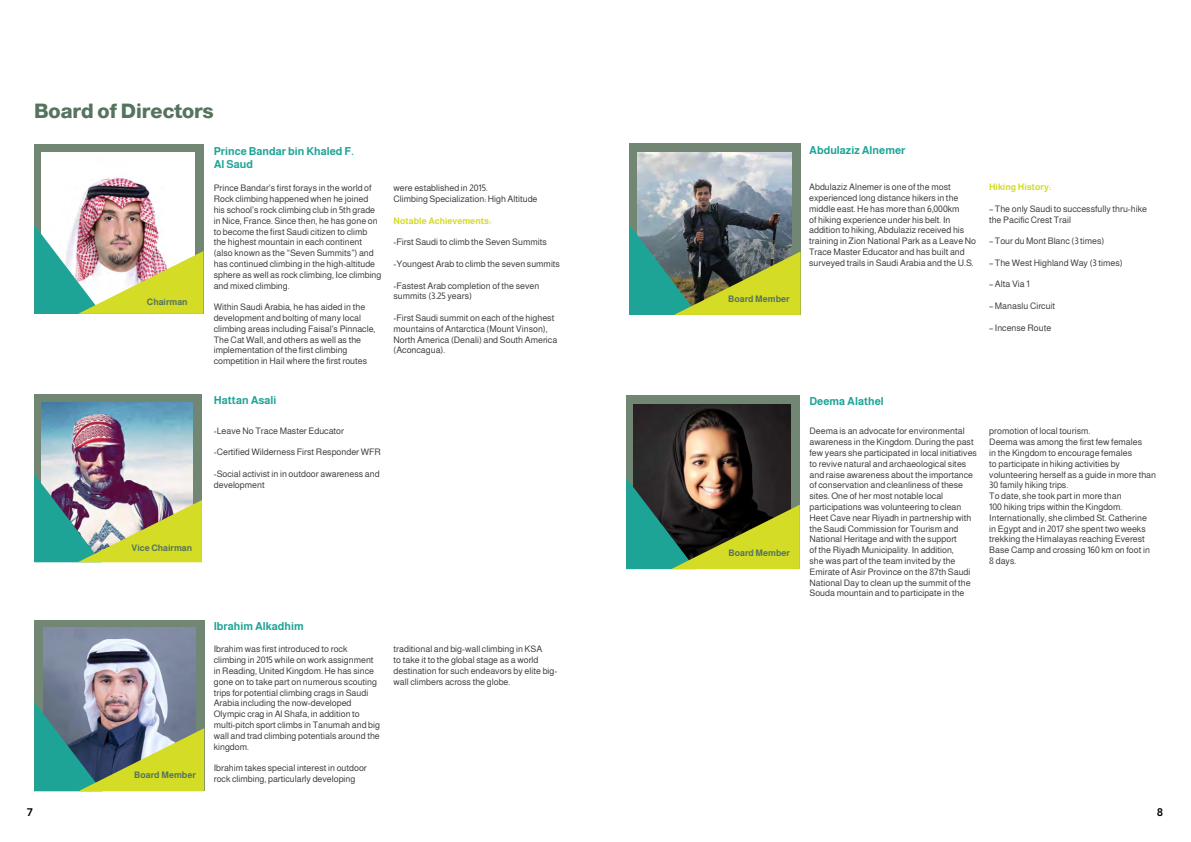
<style>
.page{position:relative;width:1191px;height:842px;background:#fff}
.page>*{position:absolute;margin:0;border:0;box-sizing:border-box;transform-origin:0 0}
.t1{font:800 20px "Almarai";color:#55745e}
.t2{font:700 12px "Bahij Janna";color:#000}
.t3{font:700 11px/13.2px "Almarai";color:#1da496}
.t4{font:9px/10.8px "Almarai";color:#414042}
.t5{font:700 9px "Almarai";color:#55745e}
.t6{font:700 9px "Almarai";color:#d4dc25}
</style>
<div class="page">
<div style="left:34px;top:144px;width:169px;height:170px;background:#718774"></div>
<img style="left:42px;top:153px;width:152px;height:72px">
<img style="left:34px;top:225px;width:169px;height:89px">
<div style="left:34px;top:394px;width:168px;height:168px;background:#718774"></div>
<img style="left:42px;top:403px;width:151px;height:71px">
<img style="left:34px;top:474px;width:168px;height:88px">
<div style="left:34px;top:620px;width:170px;height:170px;background:#718774"></div>
<div style="left:629px;top:144px;width:171px;height:171px;background:#718774"></div>
<img style="left:637px;top:152px;width:154px;height:73px">
<svg style="left:629px;top:225px;width:171px;height:90px;background:#678757"></svg>
<div style="left:626px;top:395px;width:174px;height:174px;background:#718774"></div>
<img style="left:634px;top:404px;width:156px;height:74px">
<svg style="left:626px;top:478px;width:174px;height:91px;background:#58713d"></svg>
<img style="left:43px;top:628px;width:153px;height:74px">
<svg style="left:34px;top:702px;width:170px;height:89px;background:#789871"></svg>
<h1 class="t1" style="left:34px;top:96px;width:181px">Board of Directors</h1>
<p class="t5" style="left:147px;top:295px;width:42px">Chairman</p>
<p class="t3" style="left:214px;top:145px;width:142px">Prince Bandar bin Khaled F.<br>Al Saud</p>
<p class="t4" style="left:214px;top:183px;width:169px">Prince Bandar’s first forays in the world of Rock climbing happened when he joined his school’s rock climbing club in 5th grade in Nice, France. Since then, he has gone on to become the first Saudi citizen to climb the highest mountain in each continent (also known as the “Seven Summits”) and has continued climbing in the high-altitude sphere as well as rock climbing, Ice climbing and mixed climbing.</p>
<p class="t4" style="left:214px;top:302px;width:163px">Within Saudi Arabia, he has aided in the development and bolting of many local climbing areas including Faisal’s Pinnacle, The Cat Wall, and others as well as the implementation of the first climbing competition in Hail where the first routes</p>
<p class="t3" style="left:214px;top:394px;width:64px">Hattan Asali</p>
<p class="t4" style="left:214px;top:425px;width:132px">-Leave No Trace Master Educator</p>
<p class="t4" style="left:214px;top:447px;width:169px">-Certified Wilderness First Responder WFR</p>
<p class="t4" style="left:214px;top:468px;width:167px">-Social activist in in outdoor awareness and development</p>
<p class="t4" style="left:393px;top:183px;width:145px">were established in 2015.<br>Climbing Specialization: High Altitude</p>
<p class="t6" style="left:393px;top:214px;width:99px">Notable Achievements:</p>
<p class="t4" style="left:393px;top:237px;width:155px">-First Saudi to climb the Seven Summits</p>
<p class="t4" style="left:393px;top:258px;width:168px">-Youngest Arab to climb the seven summits</p>
<p class="t4" style="left:393px;top:280px;width:147px">-Fastest Arab completion of the seven summits (3.25 years)</p>
<p class="t4" style="left:393px;top:312px;width:165px">-First Saudi summit on each of the highest mountains of Antarctica (Mount Vinson), North America (Denali) and South America (Aconcagua).</p>
<p class="t5" style="left:132px;top:541px;width:62px">Vice Chairman</p>
<p class="t5" style="left:134px;top:768px;width:63px">Board Member</p>
<p class="t3" style="left:214px;top:620px;width:91px">Ibrahim Alkadhim</p>
<p class="t4" style="left:214px;top:644px;width:168px">Ibrahim was first introduced to rock climbing in 2015 while on work assignment in Reading, United Kingdom. He has since gone on to take part on numerous scouting trips for potential climbing crags in Saudi Arabia including the now-developed Olympic crag in Al Shafa, in addition to multi-pitch sport climbs in Tanumah and big wall and trad climbing potentials around the kingdom.</p>
<p class="t4" style="left:214px;top:763px;width:155px">Ibrahim takes special interest in outdoor rock climbing, particularly developing</p>
<p class="t4" style="left:393px;top:644px;width:165px">traditional and big-wall climbing in KSA<br>to take it to the global stage as a world destination for such endeavors by elite big&shy;wall climbers across the globe.</p>
<p class="t5" style="left:742px;top:287px;width:42px">Chairman</p>
<p class="t5" style="left:728px;top:292px;width:63px">Board Member</p>
<p class="t3" style="left:809px;top:143px;width:98px">Abdulaziz Alnemer</p>
<p class="t4" style="left:809px;top:182px;width:168px">Abdulaziz Alnemer is one of the most experienced long distance hikers in the middle east. He has more than 6,000km<br>of hiking experience under his belt. In addition to hiking, Abdulaziz received his training in Zion National Park as a Leave No Trace Master Educator and has built and surveyed trails in Saudi Arabia and the U.S.</p>
<p class="t6" style="left:989px;top:180px;width:64px">Hiking History:</p>
<p class="t4" style="left:989px;top:203px;width:159px">– The only Saudi to successfully thru-hike the Pacific Crest Trail</p>
<p class="t4" style="left:989px;top:236px;width:117px">– Tour du Mont Blanc (3 times)</p>
<p class="t4" style="left:989px;top:257px;width:135px">– The West Highland Way (3 times)</p>
<p class="t4" style="left:989px;top:279px;width:42px">– Alta Via 1</p>
<p class="t4" style="left:989px;top:300px;width:68px">– Manaslu Circuit</p>
<p class="t4" style="left:989px;top:322px;width:64px">– Incense Route</p>
<p class="t5" style="left:728px;top:546px;width:63px">Board Member</p>
<p class="t3" style="left:809px;top:395px;width:76px">Deema Alathel</p>
<p class="t4" style="left:809px;top:426px;width:169px">Deema is an advocate for environmental awareness in the Kingdom. During the past few years she participated in local initiatives to revive natural and archaeological sites and raise awareness about the importance of conservation and cleanliness of these sites. One of her most notable local participations was volunteering to clean Heet Cave near Riyadh in partnership with the Saudi Commission for Tourism and National Heritage and with the support<br>of the Riyadh Municipality. In addition,<br>she was part of the team invited by the Emirate of Asir Province on the 87th Saudi National Day to clean up the summit of the Souda mountain and to participate in the</p>
<p class="t4" style="left:989px;top:426px;width:168px">promotion of local tourism.<br>Deema was among the first few females<br>in the Kingdom to encourage females<br>to participate in hiking activities by volunteering herself as a guide in more than 30 family hiking trips.<br>To date, she took part in more than<br>100 hiking trips within the Kingdom.<br>Internationally, she climbed St. Catherine<br>in Egypt and in 2017 she spent two weeks trekking the Himalayas reaching Everest Base Camp and crossing 160 km on foot in 8 days.</p>
<h2 class="t2" style="left:27px;top:805px;width:8px">7</h2>
<h2 class="t2" style="left:1157px;top:805px;width:8px">8</h2>
</div>
